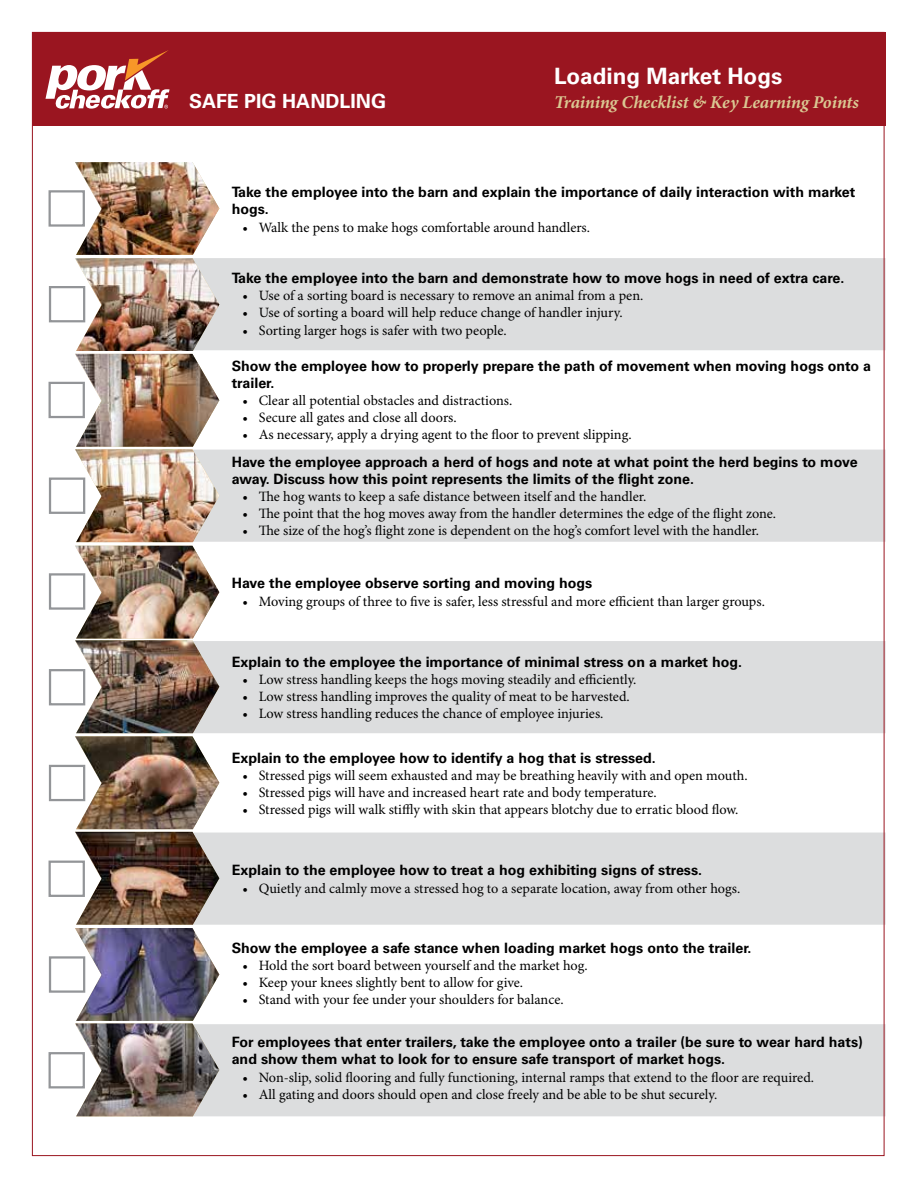
<style>
.page{position:relative;width:918px;height:1188px;background:#fff}
.page>*{position:absolute;margin:0;border:0;box-sizing:border-box;transform-origin:0 0}
.t1{font:700 22.5px "Univers LT Std";color:#fff}
.t2{font:700 19.5px "Univers LT Std";color:#fff}
.t3{font:italic 700 18px "Minion Pro";letter-spacing:-.005em;color:#dac792}
.t4{font:14.25px "Minion Pro";color:#000}
.t5{font:700 14.25px/17.1px "Univers LT Std";color:#000}
</style>
<div class="page">
<div style="left:219px;top:258px;width:667px;height:92px;background:#dcddde"></div>
<div style="left:219px;top:450px;width:667px;height:92px;background:#dcddde"></div>
<div style="left:219px;top:641px;width:667px;height:92px;background:#dcddde"></div>
<div style="left:219px;top:833px;width:667px;height:92px;background:#dcddde"></div>
<div style="left:219px;top:1024px;width:667px;height:92px;background:#dcddde"></div>
<div style="left:32px;top:32px;width:854px;height:94px;background:#9a1520"></div>
<div style="left:49px;top:190px;width:36px;height:37px;border:2px solid #939598"></div>
<div style="left:49px;top:286px;width:36px;height:36px;border:2px solid #939598"></div>
<div style="left:49px;top:382px;width:36px;height:36px;border:2px solid #939598"></div>
<div style="left:49px;top:478px;width:36px;height:36px;border:2px solid #939598"></div>
<div style="left:49px;top:573px;width:36px;height:37px;border:2px solid #939598"></div>
<div style="left:49px;top:669px;width:36px;height:36px;border:2px solid #939598"></div>
<div style="left:49px;top:765px;width:36px;height:36px;border:2px solid #939598"></div>
<div style="left:49px;top:861px;width:36px;height:36px;border:2px solid #939598"></div>
<div style="left:49px;top:956px;width:36px;height:37px;border:2px solid #939598"></div>
<div style="left:49px;top:1052px;width:36px;height:36px;border:2px solid #939598"></div>
<img style="left:75px;top:162px;width:144px;height:859px">
<img style="left:75px;top:1023px;width:144px;height:93px">
<svg style="left:46px;top:50px;width:124px;height:58px"></svg>
<h2 class="t2" style="left:189px;top:90px;width:199px">SAFE PIG HANDLING</h2>
<h1 class="t1" style="left:554px;top:63px;width:230px">Loading Market Hogs</h1>
<p class="t3" style="left:554px;top:92px;width:306px">Training Checklist &amp; Key Learning Points</p>
<p class="t5" style="left:232px;top:184px;width:625px">Take the employee into the barn and explain the importance of daily interaction with market hogs.</p>
<p class="t4" style="left:243px;top:218px;width:349px">• Walk the pens to make hogs comfortable around handlers.</p>
<p class="t5" style="left:232px;top:270px;width:614px">Take the employee into the barn and demonstrate how to move hogs in need of extra care.</p>
<p class="t4" style="left:243px;top:287px;width:402px">• Use of a sorting board is necessary to remove an animal from a pen.</p>
<p class="t4" style="left:243px;top:304px;width:382px">• Use of sorting a board will help reduce change of handler injury.</p>
<p class="t4" style="left:243px;top:321px;width:266px">• Sorting larger hogs is safer with two people.</p>
<p class="t5" style="left:232px;top:357px;width:641px">Show the employee how to properly prepare the path of movement when moving hogs onto a trailer.</p>
<p class="t4" style="left:243px;top:392px;width:271px">• Clear all potential obstacles and distractions.</p>
<p class="t4" style="left:243px;top:409px;width:216px">• Secure all gates and close all doors.</p>
<p class="t4" style="left:243px;top:426px;width:391px">• As necessary, apply a drying agent to the floor to prevent slipping.</p>
<p class="t5" style="left:232px;top:454px;width:628px">Have the employee approach a herd of hogs and note at what point the herd begins to move away. Discuss how this point represents the limits of the flight zone.</p>
<p class="t4" style="left:243px;top:488px;width:405px">• The hog wants to keep a safe distance between itself and the handler.</p>
<p class="t4" style="left:243px;top:505px;width:535px">• The point that the hog moves away from the handler determines the edge of the flight zone.</p>
<p class="t4" style="left:243px;top:522px;width:518px">• The size of the hog’s flight zone is dependent on the hog’s comfort level with the handler.</p>
<p class="t5" style="left:232px;top:575px;width:362px">Have the employee observe sorting and moving hogs</p>
<p class="t4" style="left:243px;top:592px;width:524px">• Moving groups of three to five is safer, less stressful and more efficient than larger groups.</p>
<p class="t5" style="left:232px;top:654px;width:512px">Explain to the employee the importance of minimal stress on a market hog.</p>
<p class="t4" style="left:243px;top:671px;width:395px">• Low stress handling keeps the hogs moving steadily and efficiently.</p>
<p class="t4" style="left:243px;top:688px;width:389px">• Low stress handling improves the quality of meat to be harvested.</p>
<p class="t4" style="left:243px;top:705px;width:362px">• Low stress handling reduces the chance of employee injuries.</p>
<p class="t5" style="left:232px;top:749px;width:426px">Explain to the employee how to identify a hog that is stressed.</p>
<p class="t4" style="left:243px;top:767px;width:507px">• Stressed pigs will seem exhausted and may be breathing heavily with and open mouth.</p>
<p class="t4" style="left:243px;top:784px;width:416px">• Stressed pigs will have and increased heart rate and body temperature.</p>
<p class="t4" style="left:243px;top:801px;width:498px">• Stressed pigs will walk stiffly with skin that appears blotchy due to erratic blood flow.</p>
<p class="t5" style="left:232px;top:862px;width:472px">Explain to the employee how to treat a hog exhibiting signs of stress.</p>
<p class="t4" style="left:243px;top:879px;width:499px">• Quietly and calmly move a stressed hog to a separate location, away from other hogs.</p>
<p class="t5" style="left:232px;top:939px;width:521px">Show the employee a safe stance when loading market hogs onto the trailer.</p>
<p class="t4" style="left:243px;top:957px;width:347px">• Hold the sort board between yourself and the market hog.</p>
<p class="t4" style="left:243px;top:974px;width:282px">• Keep your knees slightly bent to allow for give.</p>
<p class="t4" style="left:243px;top:991px;width:323px">• Stand with your fee under your shoulders for balance.</p>
<p class="t5" style="left:232px;top:1034px;width:633px">For employees that enter trailers, take the employee onto a trailer (be sure to wear hard hats) and show them what to look for to ensure safe transport of market hogs.</p>
<p class="t4" style="left:243px;top:1069px;width:573px">• Non-slip, solid flooring and fully functioning, internal ramps that extend to the floor are required.</p>
<p class="t4" style="left:243px;top:1086px;width:476px">• All gating and doors should open and close freely and be able to be shut securely.</p>
</div>
